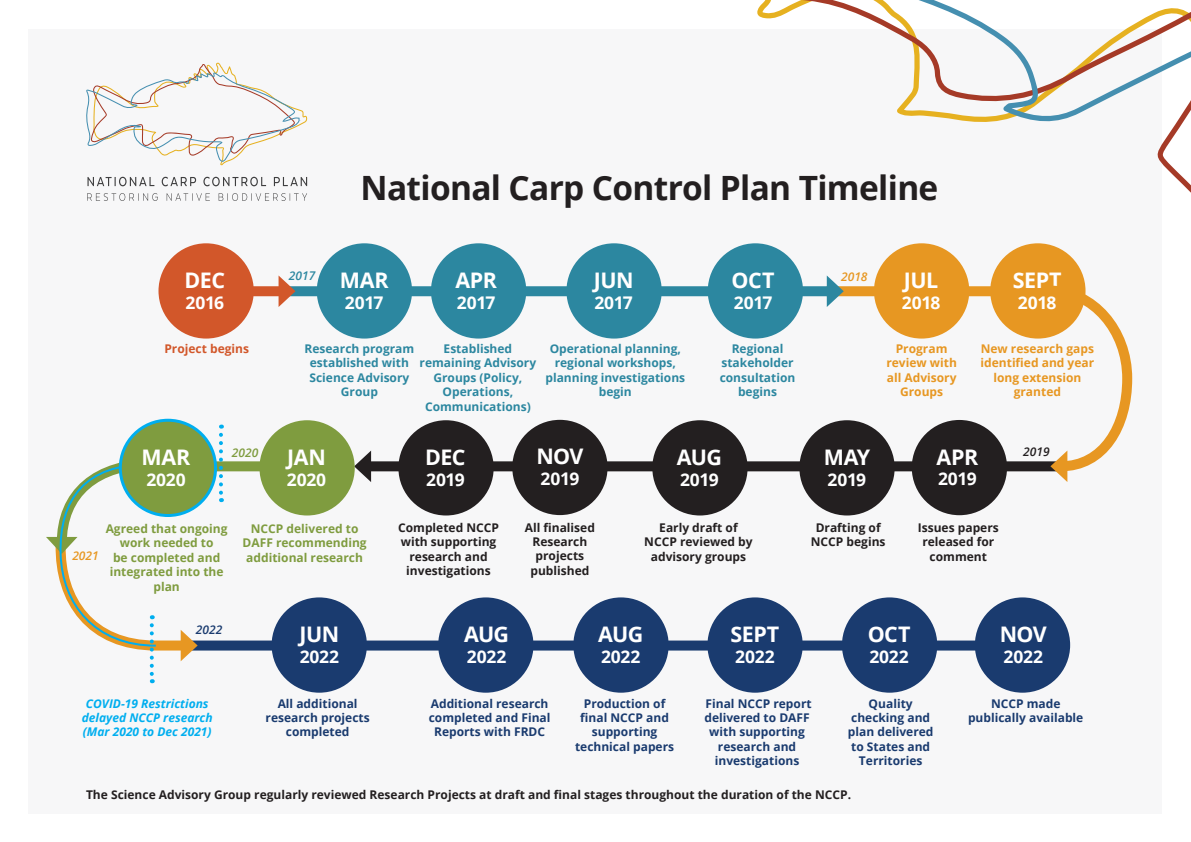
<style>
.page{position:relative;width:1191px;height:842px;background:#fff}
.page>*{position:absolute;margin:0;border:0;box-sizing:border-box;transform-origin:0 0}
.t1{font:700 33.5px "Open Sans";letter-spacing:-.02em;color:#231f20}
.t2{font:700 21.5px "Open Sans";letter-spacing:-.025em;color:#fff}
.t3{font:700 17.5px "Open Sans";letter-spacing:-.02em;color:#fff}
.text{font:700 12px/14.4px "Open Sans";color:#231f20;text-align:center}
.text-2{font:700 12px/14.4px "Open Sans";color:#1a3b6f;text-align:center}
.text-3{font:700 12px/14.4px "Open Sans";color:#2c87a0;text-align:center}
.text-4{font:700 12px/14.4px "Open Sans";color:#7f9c3f;text-align:center}
.text-5{font:700 12px/14.4px "Open Sans";color:#e79722;text-align:center}
.text-6{font:italic 700 12px/14.4px "Open Sans";color:#00aeef;text-align:center}
.text-7{font:700 12px "Open Sans";color:#d2572a}
.text-8{font:italic 600 12px "Open Sans";color:#e79722}
.text-9{font:italic 600 12px "Open Sans";color:#2c87a0}
.text-10{font:italic 600 12px "Open Sans";color:#7f9c3f}
.text-11{font:italic 600 12px "Open Sans";color:#231f20}
.text-12{font:italic 600 12px "Open Sans";color:#1a3b6f}
</style>
<div class="page">
<div style="left:29px;top:29px;width:1133px;height:784px;background:#f7f7f8"></div>
<div style="left:191px;top:640px;width:834px;height:10px;background:#1a3b6f"></div>
<div style="left:826px;top:286px;width:181px;height:10px;background:#e79722"></div>
<div style="left:124px;top:461px;width:137px;height:10px;background:#7f9c3f"></div>
<div style="left:285px;top:286px;width:548px;height:10px;background:#2c87a0"></div>
<svg style="left:826px;top:275px;width:17px;height:32px"></svg>
<div style="left:364px;top:461px;width:695px;height:10px;background:#231f20"></div>
<svg style="left:354px;top:451px;width:17px;height:31px"></svg>
<svg style="left:757px;top:0;width:434px;height:193px"></svg>
<svg style="left:87px;top:177px;width:220px;height:9px"></svg>
<svg style="left:87px;top:193px;width:220px;height:8px"></svg>
<svg style="left:86px;top:63px;width:221px;height:102px"></svg>
<div style="left:990px;top:243px;width:95px;height:96px;background:#e79722;border-radius:50%"></div>
<div style="left:120px;top:420px;width:95px;height:95px;background:#7f9c3f;border-radius:50%"></div>
<div style="left:119px;top:419px;width:98px;height:98px;border:3px solid #00aeef;border-radius:50%"></div>
<div style="left:652px;top:420px;width:95px;height:95px;background:#231f20;border-radius:50%"></div>
<div style="left:158px;top:243px;width:96px;height:96px;background:#d2572a;border-radius:50%"></div>
<div style="left:431px;top:243px;width:95px;height:96px;background:#2c87a0;border-radius:50%"></div>
<div style="left:566px;top:243px;width:95px;height:96px;background:#2c87a0;border-radius:50%"></div>
<div style="left:707px;top:243px;width:96px;height:96px;background:#2c87a0;border-radius:50%"></div>
<div style="left:259px;top:420px;width:96px;height:95px;background:#7f9c3f;border-radius:50%"></div>
<div style="left:799px;top:420px;width:95px;height:95px;background:#231f20;border-radius:50%"></div>
<div style="left:911px;top:420px;width:96px;height:95px;background:#231f20;border-radius:50%"></div>
<div style="left:512px;top:420px;width:95px;height:95px;background:#231f20;border-radius:50%"></div>
<div style="left:272px;top:597px;width:95px;height:96px;background:#1a3b6f;border-radius:50%"></div>
<div style="left:438px;top:597px;width:95px;height:96px;background:#1a3b6f;border-radius:50%"></div>
<div style="left:707px;top:597px;width:95px;height:96px;background:#1a3b6f;border-radius:50%"></div>
<div style="left:842px;top:597px;width:95px;height:96px;background:#1a3b6f;border-radius:50%"></div>
<div style="left:975px;top:597px;width:95px;height:96px;background:#1a3b6f;border-radius:50%"></div>
<div style="left:317px;top:243px;width:95px;height:96px;background:#2c87a0;border-radius:50%"></div>
<svg style="left:1040px;top:281px;width:93px;height:201px"></svg>
<svg style="left:219px;top:435px;width:4px;height:67px"></svg>
<svg style="left:46px;top:454px;width:152px;height:229px"></svg>
<div style="left:398px;top:420px;width:95px;height:95px;background:#231f20;border-radius:50%"></div>
<div style="left:573px;top:597px;width:95px;height:96px;background:#1a3b6f;border-radius:50%"></div>
<div style="left:246px;top:286px;width:39px;height:10px;background:#d2572a"></div>
<svg style="left:278px;top:275px;width:17px;height:32px"></svg>
<div style="left:874px;top:243px;width:95px;height:96px;background:#e79722;border-radius:50%"></div>
<p class="t1" style="left:360px;top:164px;width:579px">National Carp Control Plan Timeline</p>
<p class="t2" style="left:185px;top:265px;width:42px">DEC</p>
<p class="t3" style="left:185px;top:290px;width:40px">2016</p>
<p class="text-9" style="left:289px;top:267px;width:28px">2017</p>
<p class="text-8" style="left:841px;top:268px;width:28px">2018</p>
<p class="t2" style="left:731px;top:265px;width:44px">OCT</p>
<p class="t3" style="left:734px;top:290px;width:40px">2017</p>
<p class="t2" style="left:340px;top:265px;width:50px">MAR</p>
<p class="t3" style="left:345px;top:290px;width:40px">2017</p>
<p class="t2" style="left:455px;top:265px;width:43px">APR</p>
<p class="t3" style="left:457px;top:290px;width:40px">2017</p>
<p class="t2" style="left:594px;top:265px;width:41px">JUN</p>
<p class="t3" style="left:594px;top:290px;width:40px">2017</p>
<p class="text-7" style="left:164px;top:340px;width:86px">Project begins</p>
<p class="text-3" style="left:304px;top:341px;width:111px">Research program established with<br>Science Advisory<br>Group</p>
<p class="text-3" style="left:419px;top:341px;width:118px">Established remaining Advisory<br>Groups (Policy,<br>Operations,<br>Communications)</p>
<p class="text-3" style="left:545px;top:341px;width:141px">Operational planning, regional workshops, planning investigations begin</p>
<p class="text-3" style="left:719px;top:341px;width:77px">Regional stakeholder consultation begins</p>
<p class="t2" style="left:904px;top:265px;width:36px">JUL</p>
<p class="t3" style="left:901px;top:290px;width:40px">2018</p>
<p class="text-5" style="left:886px;top:341px;width:72px">Program review with all Advisory<br>Groups</p>
<p class="t2" style="left:1012px;top:265px;width:50px">SEPT</p>
<p class="t3" style="left:1018px;top:290px;width:40px">2018</p>
<p class="text-5" style="left:980px;top:341px;width:115px">New research gaps identified and year long extension granted</p>
<p class="t2" style="left:142px;top:442px;width:50px">MAR</p>
<p class="t3" style="left:146px;top:467px;width:41px">2020</p>
<p class="text-10" style="left:232px;top:445px;width:28px">2020</p>
<p class="text-11" style="left:1023px;top:443px;width:28px">2019</p>
<p class="t2" style="left:536px;top:441px;width:49px">NOV</p>
<p class="t3" style="left:540px;top:466px;width:40px">2019</p>
<p class="t2" style="left:936px;top:442px;width:43px">APR</p>
<p class="t3" style="left:938px;top:467px;width:40px">2019</p>
<p class="t2" style="left:425px;top:442px;width:42px">DEC</p>
<p class="t3" style="left:426px;top:467px;width:40px">2019</p>
<p class="t2" style="left:677px;top:442px;width:47px">AUG</p>
<p class="t3" style="left:680px;top:467px;width:40px">2019</p>
<p class="t2" style="left:287px;top:442px;width:40px">JAN</p>
<p class="t3" style="left:287px;top:467px;width:41px">2020</p>
<p class="t2" style="left:823px;top:442px;width:48px">MAY</p>
<p class="t3" style="left:827px;top:467px;width:40px">2019</p>
<p class="text-4" style="left:106px;top:521px;width:123px">Agreed that ongoing work needed to<br>be completed and integrated into the plan</p>
<p class="text-8" style="left:72px;top:547px;width:28px">2021</p>
<p class="text-12" style="left:196px;top:621px;width:28px">2022</p>
<p class="text-4" style="left:243px;top:521px;width:126px">NCCP delivered to<br>DAFF recommending additional research</p>
<p class="t2" style="left:300px;top:619px;width:41px">JUN</p>
<p class="t3" style="left:300px;top:644px;width:41px">2022</p>
<p class="text" style="left:398px;top:520px;width:102px">Completed NCCP with supporting research and investigations</p>
<p class="text" style="left:525px;top:520px;width:72px">All finalised<br>Research projects published</p>
<p class="text" style="left:918px;top:520px;width:82px">Issues papers released for comment</p>
<p class="text" style="left:644px;top:520px;width:110px">Early draft of<br>NCCP reviewed by advisory groups</p>
<p class="text" style="left:811px;top:520px;width:76px">Drafting of<br>NCCP begins</p>
<p class="t2" style="left:464px;top:619px;width:47px">AUG</p>
<p class="t3" style="left:467px;top:644px;width:41px">2022</p>
<p class="t2" style="left:598px;top:619px;width:47px">AUG</p>
<p class="t3" style="left:601px;top:644px;width:41px">2022</p>
<p class="t2" style="left:730px;top:619px;width:50px">SEPT</p>
<p class="t3" style="left:735px;top:644px;width:41px">2022</p>
<p class="t2" style="left:867px;top:619px;width:44px">OCT</p>
<p class="t3" style="left:869px;top:644px;width:41px">2022</p>
<p class="t2" style="left:999px;top:619px;width:49px">NOV</p>
<p class="t3" style="left:1003px;top:644px;width:41px">2022</p>
<p class="text-2" style="left:266px;top:696px;width:106px">All additional research projects completed</p>
<p class="text-2" style="left:575px;top:696px;width:101px">Production of final NCCP and supporting technical papers</p>
<p class="text-2" style="left:704px;top:696px;width:109px">Final NCCP report delivered to DAFF with supporting research and investigations</p>
<p class="text-2" style="left:848px;top:696px;width:87px">Quality checking and plan delivered to States and<br>Territories</p>
<p class="text-2" style="left:968px;top:696px;width:117px">NCCP made publically available</p>
<p class="text" style="left:86px;top:787px;width:766px">The Science Advisory Group regularly reviewed Research Projects at draft and final stages throughout the duration of the NCCP.</p>
<p class="text-6" style="left:82px;top:696px;width:132px">COVID-19 Restrictions delayed NCCP research (Mar 2020 to Dec 2021)</p>
<p class="text-2" style="left:429px;top:696px;width:123px">Additional research completed and Final<br>Reports with FRDC</p>
</div>
